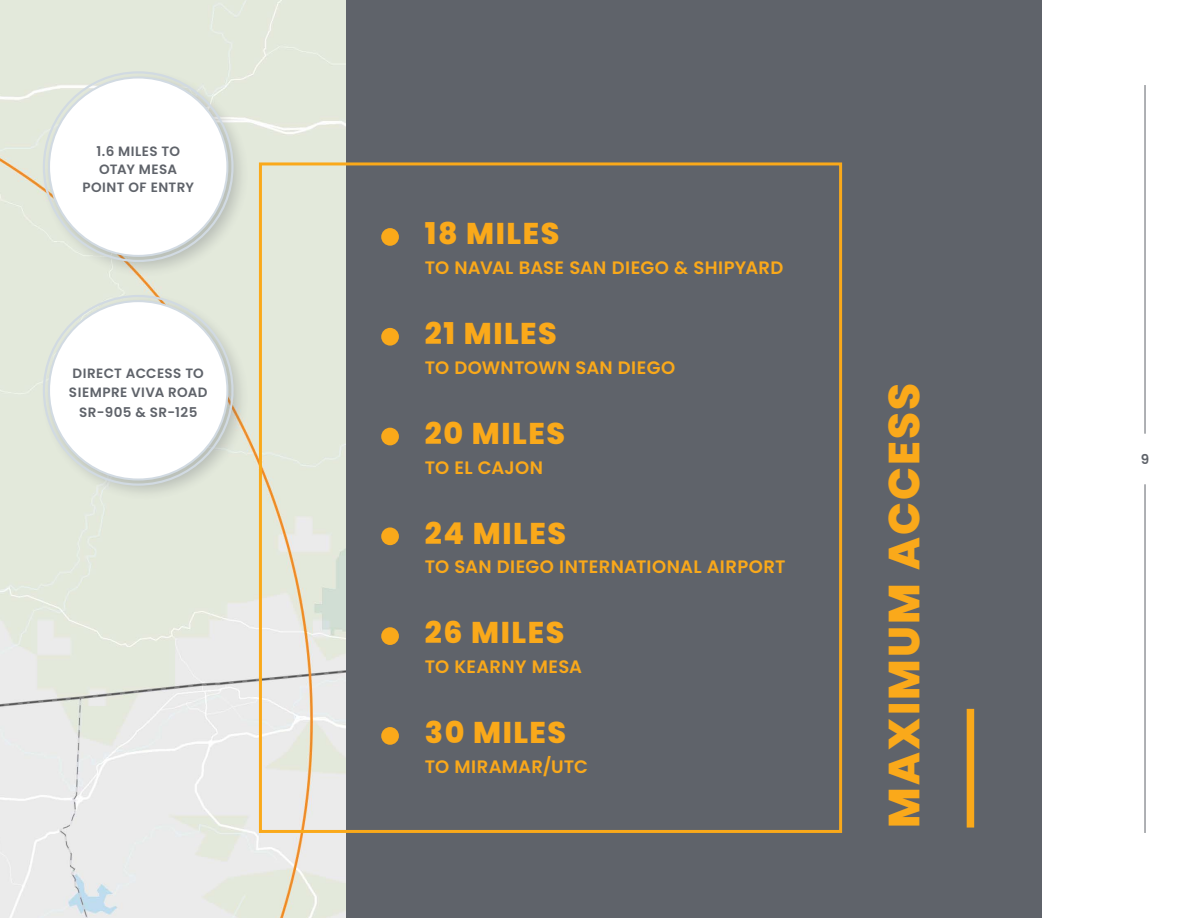
<style>
.page{position:relative;width:1188px;height:918px;background:#fff}
.page>*{position:absolute;margin:0;border:0;box-sizing:border-box;transform-origin:0 0}
.t1{font:800 43.5px "Poppins";letter-spacing:.05em;color:#faa91a}
.t2{font:800 30px "Poppins";letter-spacing:.05em;color:#faa91a}
.t3{font:600 18px "Poppins";letter-spacing:.015em;color:#faa91a}
.t4{font:600 13.5px/18px "Poppins";letter-spacing:.03em;color:#5f636a;text-align:center}
</style>
<div class="page">
<img style="left:0;top:0;width:346px;height:918px">
<div style="left:346px;top:0;width:696px;height:918px;background:#5f636a"></div>
<hr style="left:1145px;top:85px;width:1px;height:349px;background:#5f636a">
<hr style="left:1145px;top:484px;width:1px;height:349px;background:#5f636a">
<div style="left:259px;top:162px;width:583px;height:671px;border:3px solid #faa91a"></div>
<div style="left:967px;top:709px;width:7px;height:119px;background:#faa91a"></div>
<div style="left:381px;top:228px;width:18px;height:18px;background:#faa91a;border-radius:50%"></div>
<div style="left:381px;top:328px;width:18px;height:18px;background:#faa91a;border-radius:50%"></div>
<div style="left:381px;top:428px;width:18px;height:17px;background:#faa91a;border-radius:50%"></div>
<div style="left:381px;top:527px;width:18px;height:18px;background:#faa91a;border-radius:50%"></div>
<div style="left:381px;top:627px;width:18px;height:18px;background:#faa91a;border-radius:50%"></div>
<div style="left:381px;top:727px;width:18px;height:18px;background:#faa91a;border-radius:50%"></div>
<div style="left:42px;top:70px;width:206px;height:207px;background:#5f636a;opacity:.3"></div>
<div style="left:49px;top:77px;width:178px;height:179px;background:#fff;border-radius:50%"></div>
<div style="left:42px;top:294px;width:206px;height:207px;background:#5f636a;opacity:.3"></div>
<div style="left:49px;top:301px;width:178px;height:179px;background:#fff;border-radius:50%"></div>
<p class="t4" style="left:82px;top:142px;width:113px">1.6 MILES TO<br>OTAY MESA<br>POINT OF ENTRY</p>
<p class="t4" style="left:69px;top:364px;width:140px;line-height:19.5px">DIRECT ACCESS TO<br>SIEMPRE VIVA ROAD<br>SR-905 &amp; SR-125</p>
<h2 class="t2" style="left:425px;top:216px;width:136px">18 MILES</h2>
<p class="t3" style="left:425px;top:257px;width:360px">TO NAVAL BASE SAN DIEGO &amp; SHIPYARD</p>
<h2 class="t2" style="left:425px;top:316px;width:133px">21 MILES</h2>
<p class="t3" style="left:425px;top:357px;width:252px">TO DOWNTOWN SAN DIEGO</p>
<h2 class="t2" style="left:425px;top:416px;width:142px">20 MILES</h2>
<p class="t3" style="left:425px;top:457px;width:120px">TO EL CAJON</p>
<h2 class="t2" style="left:425px;top:516px;width:143px">24 MILES</h2>
<p class="t3" style="left:425px;top:557px;width:362px">TO SAN DIEGO INTERNATIONAL AIRPORT</p>
<h2 class="t2" style="left:425px;top:616px;width:141px">26 MILES</h2>
<p class="t3" style="left:425px;top:656px;width:159px">TO KEARNY MESA</p>
<h2 class="t2" style="left:425px;top:715px;width:143px">30 MILES</h2>
<p class="t3" style="left:425px;top:756px;width:165px">TO MIRAMAR/UTC</p>
<h1 class="t1" style="left:879px;top:828px;width:446px;rotate:-90deg">MAXIMUM ACCESS</h1>
<p class="t4" style="left:1141px;top:451px;width:10px">9</p>
</div>
